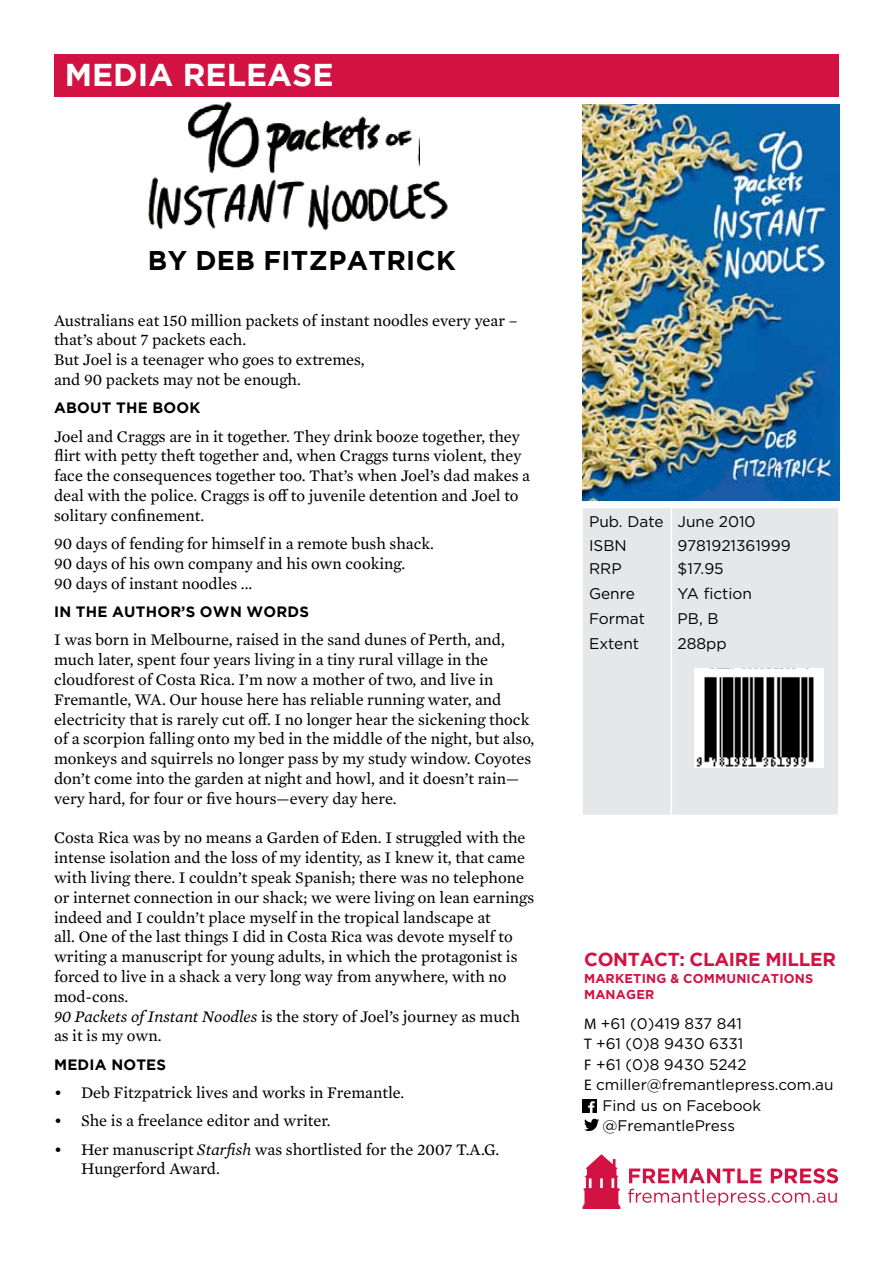
<style>
.page{position:relative;width:893px;height:1263px;background:#fff}
.page>*{position:absolute;margin:0;border:0;box-sizing:border-box;transform-origin:0 0}
.t1{font:700 31.5px "Gotham";color:#fff}
.t2{font:700 27px "Gotham";letter-spacing:.015em;color:#000}
.t3{font:700 18.75px "Gotham";letter-spacing:-.015em;color:#d11242}
.t4{font:16.5px/19.8px "Mercury Text G2";color:#000}
.t5{font:15.45px/24.8px "Gotham";color:#000}
.t6{font:15.3px "Gotham";color:#000}
.t7{font:700 15px "Gotham";letter-spacing:.015em;color:#000}
.t8{font:700 12.75px "Gotham";letter-spacing:.015em;color:#d11242}
.s1{font-style:italic}
.s2{font-family:"Myriad Pro"}
</style>
<div class="page">
<img style="left:148px;top:155px;width:300px;height:76px">
<img style="left:176px;top:101px;width:243px;height:76px">
<img style="left:582px;top:104px;width:257px;height:397px">
<div style="left:54px;top:54px;width:785px;height:43px;background:#d11242"></div>
<div style="left:583px;top:508px;width:255px;height:306px;background:#e6e7e8"></div>
<svg style="left:671px;top:508px;width:1px;height:25px"></svg>
<hr style="left:671px;top:533px;width:1px;height:47px;background:#fff">
<svg style="left:671px;top:580px;width:1px;height:50px"></svg>
<hr style="left:671px;top:630px;width:1px;height:184px;background:#fff">
<svg style="left:628px;top:1189px;width:209px;height:16px"></svg>
<svg style="left:629px;top:1168px;width:209px;height:15px"></svg>
<svg style="left:582px;top:1154px;width:38px;height:55px"></svg>
<svg style="left:584px;top:1119px;width:15px;height:12px"></svg>
<img style="left:582px;top:1099px;width:15px;height:13px">
<img style="left:695px;top:669px;width:129px;height:98px">
<h1 class="t1" style="left:65px;top:57px;width:248px">MEDIA RELEASE</h1>
<h2 class="t2" style="left:148px;top:244px;width:68px">BY DEB</h2>
<h2 class="t2" style="left:263px;top:244px;width:191px">FITZPATRICK</h2>
<p class="t4" style="left:54px;top:309px;width:465px">Australians eat 150 million packets of instant noodles every year – that’s about 7 packets each.<br>But Joel is a teenager who goes to extremes,<br>and 90 packets may not be enough.</p>
<p class="t7" style="left:54px;top:399px;width:148px">ABOUT THE BOOK</p>
<p class="t4" style="left:54px;top:425px;width:477px">Joel and Craggs are in it together. They drink booze together, they flirt with petty theft together and, when Craggs turns violent, they face the consequences together too. That’s when Joel’s dad makes a deal with the police. Craggs is off to juvenile detention and Joel to solitary confinement.</p>
<p class="t4" style="left:54px;top:533px;width:381px">90 days of fending for himself in a remote bush shack.<br>90 days of his own company and his own cooking.<br>90 days of instant noodles ...</p>
<p class="t7" style="left:54px;top:603px;width:257px">IN THE AUTHOR’S OWN WORDS</p>
<p class="t4" style="left:54px;top:629px;width:482px">I was born in Melbourne, raised in the sand dunes of Perth, and, much later, spent four years living in a tiny rural village in the cloudforest of Costa Rica. I’m now a mother of two, and live in Fremantle, WA. Our house here has reliable running water, and electricity that is rarely cut off. I no longer hear the sickening thock of a scorpion falling onto my bed in the middle of the night, but also, monkeys and squirrels no longer pass by my study window. Coyotes don’t come into the garden at night and howl, and it doesn’t rain— very hard, for four or five hours—every day here.</p>
<p class="t4" style="left:54px;top:827px;width:482px">Costa Rica was by no means a Garden of Eden. I struggled with the intense isolation and the loss of my identity, as I knew it, that came with living there. I couldn’t speak Spanish; there was no telephone or internet connection in our shack; we were living on lean earnings indeed and I couldn’t place myself in the tropical landscape at<br>all. One of the last things I did in Costa Rica was devote myself to writing a manuscript for young adults, in which the protagonist is forced to live in a shack a very long way from anywhere, with no mod-cons.<br><span class="s1">90 Packets of Instant Noodles</span> is the story of Joel’s journey as much as it is my own.</p>
<p class="t7" style="left:54px;top:1056px;width:114px">MEDIA NOTES</p>
<p class="t4" style="left:54px;top:1082px;width:352px">• Deb Fitzpatrick lives and works in Fremantle.</p>
<p class="t4" style="left:54px;top:1110px;width:278px">• She is a freelance editor and writer.</p>
<p class="t4" style="left:81px;top:1138px;width:420px;text-indent:-27px">• Her manuscript <span class="s1">Starfish</span> was shortlisted for the 2007 T.A.G.<br>Hungerford Award.</p>
<p class="t5" style="left:589px;top:508px;width:168px">Pub. Date June 2010<br>ISBN</p>
<p class="t5" style="left:589px;top:556px;width:34px">RRP</p>
<p class="t5" style="left:677px;top:534px;width:115px;line-height:23px">9781921361999 $17.95</p>
<p class="t5" style="left:589px;top:581px;width:47px">Genre</p>
<p class="t5" style="left:677px;top:581px;width:76px">YA fiction</p>
<p class="t5" style="left:589px;top:606px;width:57px">Format</p>
<p class="t5" style="left:677px;top:606px;width:43px">PB, B</p>
<p class="t5" style="left:589px;top:630px;width:52px">Extent</p>
<p class="t5" style="left:677px;top:630px;width:51px">288pp</p>
<p class="t3" style="left:584px;top:948px;width:29px">CONT</p>
<p class="t3" style="left:640px;top:948px;width:198px">ACT: CLAI RE MILLER</p>
<p class="t8" style="left:584px;top:971px;width:172px">MARKETI NG &amp; COMM UNICA</p>
<p class="t8" style="left:771px;top:971px;width:44px">TIONS</p>
<p class="t8" style="left:584px;top:987px;width:72px">MANAGER</p>
<p class="t6" style="left:584px;top:1013px;width:160px"><span class="s2">M</span> +61 (0)419 837 841</p>
<p class="t6" style="left:584px;top:1034px;width:161px"><span class="s2">T</span> +61 (0)8 9430 6331</p>
<p class="t6" style="left:584px;top:1054px;width:164px"><span class="s2">F</span> +61 (0)8 9430 5242</p>
<p class="t6" style="left:584px;top:1075px;width:251px"><span class="s2">E</span> cmiller@fremantlepress.com.au</p>
<p class="t6" style="left:602px;top:1095px;width:160px">Find us on Facebook</p>
<p class="t6" style="left:602px;top:1116px;width:134px">@FremantlePress</p>
</div>
